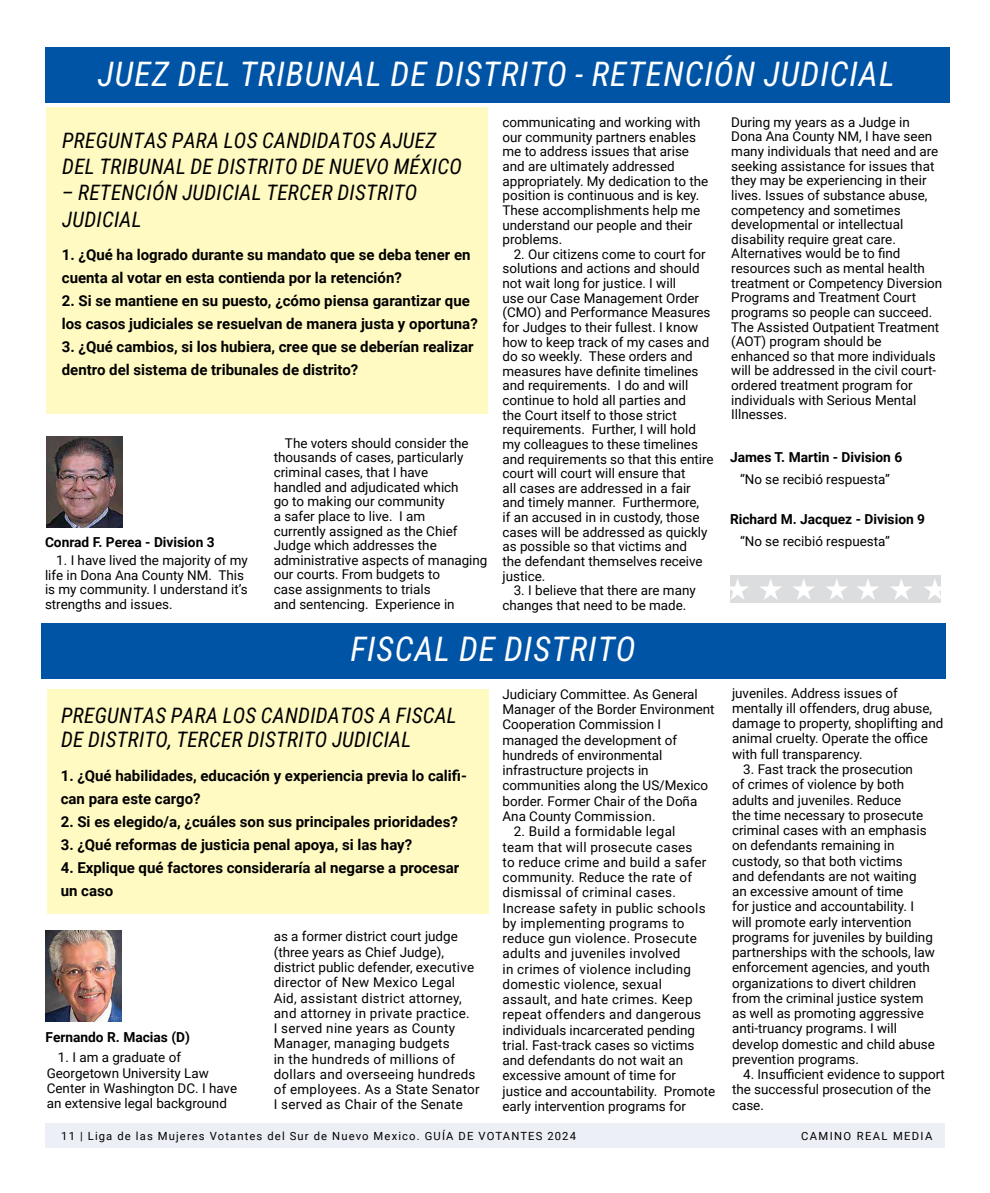
<style>
.page{position:relative;width:990px;height:1193px;background:#fff}
.page>*{position:absolute;margin:0;border:0;box-sizing:border-box;transform-origin:0 0}
.t1{font:italic 33.75px "Roboto Condensed";letter-spacing:.035em;color:#fff}
.t2{font:italic 21.25px/26.2px "Roboto Condensed";letter-spacing:.015em;color:#000}
.t3{font:700 15px/23px "Roboto";color:#000}
.t4{font:700 13.75px "Roboto";color:#000}
.t5{font:13.5px/14.6px "Roboto";color:#000}
.t6{font:13.5px/15.2px "Roboto";letter-spacing:.02em;color:#000}
.t7{font:11.25px "Roboto";letter-spacing:.1em;color:#000}
.t8{font:11.25px "Roboto";letter-spacing:.12em;color:#000}
</style>
<div class="page">
<div style="left:45px;top:1123px;width:900px;height:25px;background:#edeff7"></div>
<div style="left:45px;top:48px;width:904px;height:55px;background:#0054a6"></div>
<div style="left:46px;top:107px;width:442px;height:307px;background:#fffac2"></div>
<img style="left:46px;top:436px;width:77px;height:91px">
<img style="left:46px;top:930px;width:76px;height:91px">
<div style="left:42px;top:623px;width:904px;height:55px;background:#0054a6"></div>
<img style="left:731px;top:575px;width:125px;height:28px">
<img style="left:856px;top:575px;width:85px;height:28px">
<div style="left:47px;top:689px;width:442px;height:224px;background:#fffac2"></div>
<h1 class="t1" style="left:98px;top:50px;width:798px">JUEZ DEL TRIBUNAL DE DISTRITO - RETENCIÓN JUDICIAL</h1>
<h2 class="t2" style="left:62px;top:126px;width:401px">PREGUNTAS PARA LOS CANDIDATOS AJUEZ<br>DEL TRIBUNAL DE DISTRITO DE NUEVO MÉXICO</h2>
<h2 class="t2" style="left:62px;top:179px;width:357px">– RETENCIÓN JUDICIAL TERCER DISTRITO<br>JUDICIAL</h2>
<p class="t3" style="left:62px;top:243px;width:410px">1. ¿Qué ha logrado durante su mandato que se deba tener en cuenta al votar en esta contienda por la retención?</p>
<p class="t3" style="left:62px;top:289px;width:417px">2. Si se mantiene en su puesto, ¿cómo piensa garantizar que los casos judiciales se resuelvan de manera justa y oportuna?</p>
<p class="t3" style="left:62px;top:335px;width:413px">3. ¿Qué cambios, si los hubiera, cree que se deberían realizar dentro del sistema de tribunales de distrito?</p>
<p class="t4" style="left:45px;top:532px;width:171px">Conrad F. Perea - Division 3</p>
<p class="t5" style="left:45px;top:552px;width:204px;text-indent:11px">1. I have lived the majority of my life in Dona Ana County NM. This is my community. I understand it’s strengths and issues.</p>
<p class="t5" style="left:274px;top:435px;width:215px;text-indent:11px">The voters should consider the thousands of cases, particularly criminal cases, that I have<br>handled and adjudicated which<br>go to making our community<br>a safer place to live. I am<br>currently assigned as the Chief<br>Judge which addresses the administrative aspects of managing our courts. From budgets to<br>case assignments to trials<br>and sentencing. Experience in</p>
<p class="t5" style="left:502px;top:115px;width:207px">communicating and working with our community partners enables me to address issues that arise and are ultimately addressed appropriately. My dedication to the position is continuous and is key.<br>These accomplishments help me understand our people and their problems.</p>
<p class="t5" style="left:502px;top:246px;width:213px;text-indent:11px">2. Our citizens come to court for solutions and actions and should not wait long for justice. I will<br>use our Case Management Order (CMO) and Performance Measures for Judges to their fullest. I know how to keep track of my cases and do so weekly. These orders and measures have definite timelines and requirements. I do and will continue to hold all parties and<br>the Court itself to those strict requirements. Further, I will hold my colleagues to these timelines and requirements so that this entire court will court will ensure that<br>all cases are addressed in a fair and timely manner. Furthermore,<br>if an accused in in custody, those cases will be addressed as quickly as possible so that victims and<br>the defendant themselves receive justice.</p>
<p class="t5" style="left:502px;top:582px;width:195px;text-indent:11px">3. I believe that there are many changes that need to be made.</p>
<h1 class="t1" style="left:350px;top:626px;width:287px">FISCAL DE DISTRITO</h1>
<h2 class="t2" style="left:61px;top:703px;width:397px;line-height:23.8px">PREGUNTAS PARA LOS CANDIDATOS A FISCAL<br>DE DISTRITO, TERCER DISTRITO JUDICIAL</h2>
<p class="t3" style="left:61px;top:763px;width:408px">1. ¿Qué habilidades, educación y experiencia previa lo califi&shy;can para este cargo?</p>
<p class="t3" style="left:61px;top:809px;width:399px">2. Si es elegido/a, ¿cuáles son sus principales prioridades?</p>
<p class="t3" style="left:61px;top:832px;width:353px">3. ¿Qué reformas de justicia penal apoya, si las hay?</p>
<p class="t3" style="left:61px;top:855px;width:400px">4. Explique qué factores consideraría al negarse a procesar un caso</p>
<p class="t6" style="left:274px;top:928px;width:208px">as a former district court judge (three years as Chief Judge), district public defender, executive director of New Mexico Legal<br>Aid, assistant district attorney, and attorney in private practice.<br>I served nine years as County<br>Manager, managing budgets<br>in the hundreds of millions of dollars and overseeing hundreds of employees. As a State Senator<br>I served as Chair of the Senate</p>
<p class="t4" style="left:46px;top:1027px;width:146px">Fernando R. Macias (D)</p>
<p class="t5" style="left:47px;top:1049px;width:192px;line-height:15.2px;text-indent:11px">1. I am a graduate of<br>Georgetown University Law<br>Center in Washington DC. I have an extensive legal background</p>
<p class="t5" style="left:502px;top:686px;width:214px;line-height:15.2px">Judiciary Committee. As General<br>Manager of the Border Environment<br>Cooperation Commission I managed the development of hundreds of environmental infrastructure projects in communities along the US/Mexico border. Former Chair of the Doña<br>Ana County Commission.</p>
<p class="t6" style="left:502px;top:823px;width:214px;text-indent:11px">2. Build a formidable legal<br>team that will prosecute cases<br>to reduce crime and build a safer community. Reduce the rate of dismissal of criminal cases.<br>Increase safety in public schools by implementing programs to reduce gun violence. Prosecute adults and juveniles involved<br>in crimes of violence including domestic violence, sexual<br>assault, and hate crimes. Keep repeat offenders and dangerous individuals incarcerated pending trial. Fast-track cases so victims and defendants do not wait an excessive amount of time for justice and accountability. Promote early intervention programs for</p>
<p class="t5" style="left:731px;top:114px;width:213px">During my years as a Judge in<br>Dona Ana County NM, I have seen many individuals that need and are seeking assistance for issues that they may be experiencing in their lives. Issues of substance abuse, competency and sometimes developmental or intellectual disability require great care.<br>Alternatives would be to find resources such as mental health treatment or Competency Diversion<br>Programs and Treatment Court programs so people can succeed.<br>The Assisted Outpatient Treatment (AOT) program should be enhanced so that more individuals will be addressed in the civil court&shy;ordered treatment program for individuals with Serious Mental<br>Illnesses.</p>
<p class="t4" style="left:730px;top:447px;width:174px">James T. Martin - Division 6</p>
<p class="t5" style="left:740px;top:471px;width:151px">“No se recibió respuesta”</p>
<p class="t4" style="left:730px;top:509px;width:197px">Richard M. Jacquez - Division 9</p>
<p class="t5" style="left:740px;top:533px;width:151px">“No se recibió respuesta”</p>
<p class="t5" style="left:732px;top:685px;width:213px;line-height:15.2px">juveniles. Address issues of mentally ill offenders, drug abuse, damage to property, shoplifting and animal cruelty. Operate the office with full transparency.</p>
<p class="t5" style="left:732px;top:761px;width:204px;line-height:15.2px;text-indent:11px">3. Fast track the prosecution<br>of crimes of violence by both adults and juveniles. Reduce<br>the time necessary to prosecute criminal cases with an emphasis on defendants remaining in custody, so that both victims<br>and defendants are not waiting<br>an excessive amount of time<br>for justice and accountability. I will promote early intervention programs for juveniles by building partnerships with the schools, law enforcement agencies, and youth organizations to divert children from the criminal justice system as well as promoting aggressive anti-truancy programs. I will develop domestic and child abuse prevention programs.</p>
<p class="t5" style="left:732px;top:1066px;width:214px;line-height:15.2px;text-indent:11px">4. Insufficient evidence to support the successful prosecution of the case.</p>
<p class="t7" style="left:61px;top:1128px;width:516px">11 | Liga de las Mujeres Votantes del Sur de Nuevo Mexico. GUÍA DE VOTANTES 2024</p>
<p class="t8" style="left:801px;top:1128px;width:133px">CAMINO REAL MEDIA</p>
</div>
